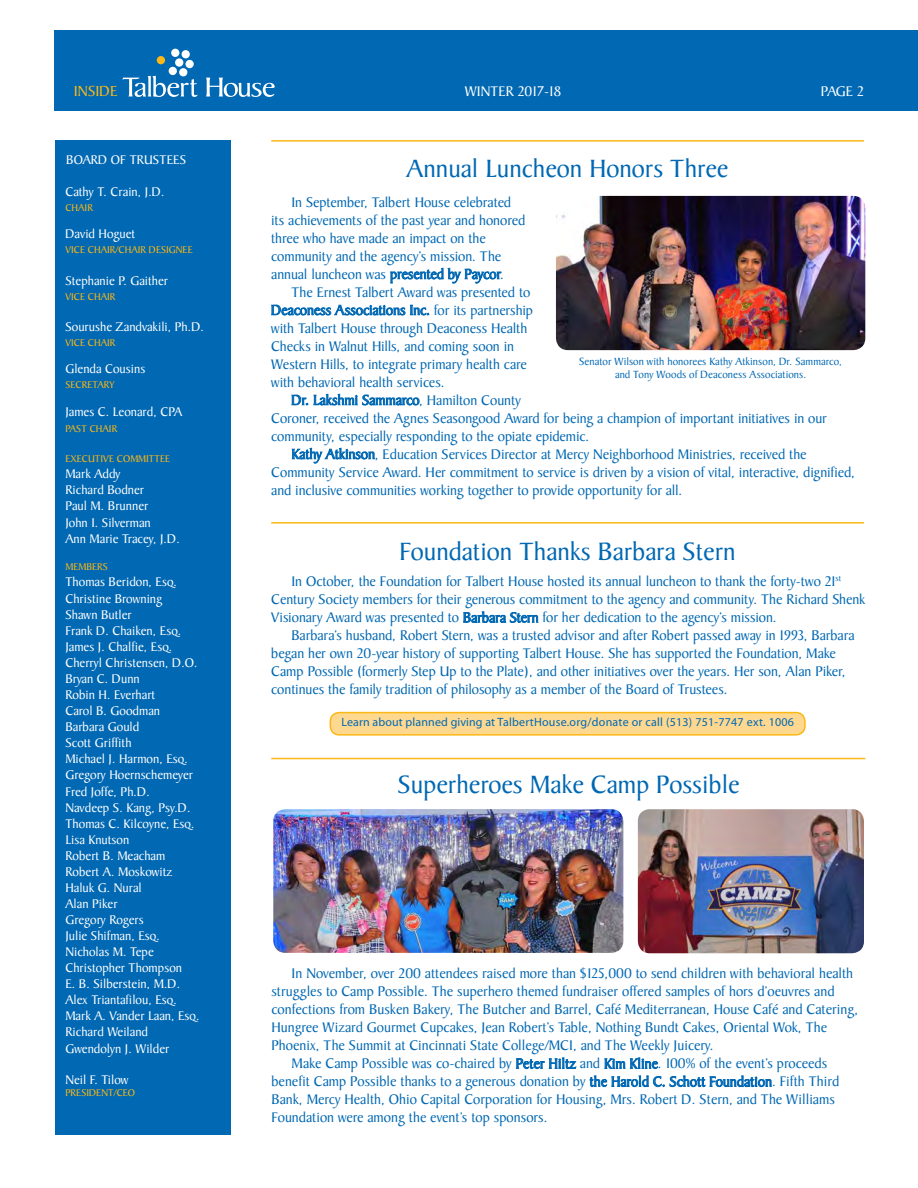
<style>
.page{position:relative;width:918px;height:1188px;background:#fff}
.page>*{position:absolute;margin:0;border:0;box-sizing:border-box;transform-origin:0 0}
.CP_Newsletter_Text{font:27px "Baker Signet";color:#0168b3}
.t1{font:15.6px "Baker Signet";color:#fcb814}
.CP_Newsletter_Text-2{font:15px/18px "Baker Signet";color:#0168b3}
.t2{font:15px "Baker Signet";color:#fff}
.t3{font:13.5px "Baker Signet";color:#fff}
.t4{font:12px "Myriad Pro";letter-spacing:.02em;color:#0168b3}
.CP_Newsletter_Text-3{font:11.25px "Baker Signet";letter-spacing:.005em;color:#0168b3}
.t5{font:10.5px "Baker Signet";color:#fcb814}
</style>
<div class="page">
<div style="left:54px;top:30px;width:864px;height:80px;background:#0168b3"></div>
<svg style="left:122px;top:76px;width:75px;height:21px"></svg>
<svg style="left:206px;top:78px;width:69px;height:19px"></svg>
<div style="left:157px;top:56px;width:8px;height:8px;background:#fcb814;border-radius:50%"></div>
<div style="left:169px;top:67px;width:8px;height:8px;background:#fff;border-radius:50%"></div>
<div style="left:175px;top:58px;width:8px;height:9px;background:#fff;border-radius:50%"></div>
<div style="left:171px;top:49px;width:8px;height:8px;background:#fff;border-radius:50%"></div>
<div style="left:179px;top:68px;width:8px;height:8px;background:#fff;border-radius:50%"></div>
<div style="left:182px;top:50px;width:8px;height:8px;background:#fff;border-radius:50%"></div>
<div style="left:186px;top:60px;width:8px;height:8px;background:#fff;border-radius:50%"></div>
<svg style="left:390px;top:268px;width:112px;height:16px"></svg>
<svg style="left:271px;top:305px;width:159px;height:11px"></svg>
<svg style="left:291px;top:394px;width:129px;height:12px"></svg>
<svg style="left:291px;top:448px;width:84px;height:16px"></svg>
<div style="left:56px;top:140px;width:175px;height:994px;background:#0168b3"></div>
<hr style="left:271px;top:140px;width:593px;height:2px;background:#fcb814">
<hr style="left:271px;top:522px;width:593px;height:2px;background:#fcb814">
<svg style="left:516px;top:1057px;width:60px;height:12px"></svg>
<svg style="left:604px;top:1057px;width:54px;height:12px"></svg>
<svg style="left:590px;top:1075px;width:182px;height:12px"></svg>
<img style="left:638px;top:809px;width:226px;height:144px">
<img style="left:273px;top:809px;width:350px;height:144px">
<img style="left:556px;top:196px;width:309px;height:154px">
<hr style="left:271px;top:758px;width:594px;height:1px;background:#fcb814">
<div style="left:330px;top:713px;width:475px;height:22px;background:#fed88f;border-radius:9px"></div>
<div style="left:330px;top:712px;width:476px;height:24px;border:2px solid #fcb814;border-radius:9px"></div>
<svg style="left:463px;top:611px;width:76px;height:12px"></svg>
<p class="t1" style="left:74px;top:83px;width:45px">INSIDE</p>
<p class="t2" style="left:465px;top:83px;width:98px">WINTER 2017-18</p>
<p class="t2" style="left:821px;top:83px;width:45px">PAGE 2</p>
<p class="t3" style="left:66px;top:153px;width:121px">BOARD OF TRUSTEES</p>
<p class="t3" style="left:65px;top:184px;width:101px">Cathy T. Crain, J.D.</p>
<p class="t5" style="left:65px;top:202px;width:29px">CHAIR</p>
<p class="t3" style="left:65px;top:227px;width:71px">David Hoguet</p>
<p class="t5" style="left:65px;top:244px;width:129px">VICE CHAIR/CHAIR DESIGNEE</p>
<p class="t3" style="left:65px;top:273px;width:104px">Stephanie P. Gaither</p>
<p class="t5" style="left:65px;top:291px;width:52px">VICE CHAIR</p>
<p class="t3" style="left:65px;top:319px;width:140px">Sourushe Zandvakili, Ph.D.</p>
<p class="t5" style="left:65px;top:337px;width:52px">VICE CHAIR</p>
<p class="t3" style="left:65px;top:362px;width:81px">Glenda Cousins</p>
<p class="t5" style="left:65px;top:379px;width:51px">SECRETARY</p>
<p class="t3" style="left:65px;top:404px;width:118px">James C. Leonard, CPA</p>
<p class="t5" style="left:65px;top:423px;width:53px">PAST CHAIR</p>
<p class="t5" style="left:65px;top:453px;width:106px">EXECUTIVE COMMITTEE</p>
<p class="t3" style="left:65px;top:467px;width:57px">Mark Addy</p>
<p class="t3" style="left:65px;top:483px;width:80px">Richard Bodner</p>
<p class="t3" style="left:65px;top:499px;width:84px">Paul M. Brunner</p>
<p class="t3" style="left:65px;top:515px;width:87px">John I. Silverman</p>
<p class="t3" style="left:65px;top:531px;width:116px">Ann Marie Tracey, J.D.</p>
<p class="t5" style="left:65px;top:561px;width:44px">MEMBERS</p>
<p class="t3" style="left:65px;top:575px;width:113px">Thomas Beridon, Esq.</p>
<p class="t3" style="left:65px;top:591px;width:99px">Christine Browning</p>
<p class="t3" style="left:65px;top:607px;width:68px">Shawn Butler</p>
<p class="t3" style="left:65px;top:623px;width:117px">Frank D. Chaiken, Esq.</p>
<p class="t3" style="left:65px;top:639px;width:108px">James J. Chalfie, Esq.</p>
<p class="t3" style="left:65px;top:655px;width:134px">Cherryl Christensen, D.O.</p>
<p class="t3" style="left:65px;top:671px;width:76px">Bryan C. Dunn</p>
<p class="t3" style="left:65px;top:687px;width:91px">Robin H. Everhart</p>
<p class="t3" style="left:65px;top:703px;width:96px">Carol B. Goodman</p>
<p class="t3" style="left:65px;top:720px;width:75px">Barbara Gould</p>
<p class="t3" style="left:65px;top:736px;width:68px">Scott Griffith</p>
<p class="t3" style="left:65px;top:752px;width:124px">Michael J. Harmon, Esq.</p>
<p class="t3" style="left:65px;top:768px;width:129px">Gregory Hoernschemeyer</p>
<p class="t3" style="left:65px;top:784px;width:86px">Fred Joffe, Ph.D.</p>
<p class="t3" style="left:65px;top:800px;width:127px">Navdeep S. Kang, Psy.D.</p>
<p class="t3" style="left:65px;top:816px;width:131px">Thomas C. Kilcoyne, Esq.</p>
<p class="t3" style="left:65px;top:832px;width:65px">Lisa Knutson</p>
<p class="t3" style="left:65px;top:848px;width:101px">Robert B. Meacham</p>
<p class="t3" style="left:65px;top:864px;width:109px">Robert A. Moskowitz</p>
<p class="t3" style="left:65px;top:880px;width:78px">Haluk G. Nural</p>
<p class="t3" style="left:65px;top:896px;width:54px">Alan Piker</p>
<p class="t3" style="left:65px;top:912px;width:80px">Gregory Rogers</p>
<p class="t3" style="left:65px;top:928px;width:96px">Julie Shifman, Esq.</p>
<p class="t3" style="left:65px;top:945px;width:90px">Nicholas M. Tepe</p>
<p class="t3" style="left:65px;top:961px;width:118px">Christopher Thompson</p>
<p class="t3" style="left:65px;top:977px;width:116px">E. B. Silberstein, M.D.</p>
<p class="t3" style="left:65px;top:993px;width:113px">Alex Triantafilou, Esq.</p>
<p class="t3" style="left:65px;top:1009px;width:136px">Mark A. Vander Laan, Esq.</p>
<p class="t3" style="left:65px;top:1025px;width:84px">Richard Weiland</p>
<p class="t3" style="left:65px;top:1041px;width:105px">Gwendolyn J. Wilder</p>
<p class="t3" style="left:65px;top:1072px;width:65px">Neil F. Tilow</p>
<p class="t5" style="left:65px;top:1087px;width:71px">PRESIDENT/CEO</p>
<p class="CP_Newsletter_Text" style="left:407px;top:154px;width:323px">Annual Luncheon Honors Three</p>
<p class="CP_Newsletter_Text-2" style="left:271px;top:194px;width:256px;text-indent:20px">In September, Talbert House celebrated its achievements of the past year and honored three who have made an impact on the community and the agency’s mission. The annual luncheon was presented by Paycor.</p>
<p class="CP_Newsletter_Text-2" style="left:271px;top:284px;width:263px;text-indent:20px">The Ernest Talbert Award was presented to Deaconess Associations Inc. for its partnership with Talbert House through Deaconess Health Checks in Walnut Hills, and coming soon in Western Hills, to integrate primary health care with behavioral health services.</p>
<p class="CP_Newsletter_Text-2" style="left:271px;top:392px;width:557px;text-indent:20px">Dr. Lakshmi Sammarco, Hamilton County<br>Coroner, received the Agnes Seasongood Award for being a champion of important initiatives in our community, especially responding to the opiate epidemic.</p>
<p class="CP_Newsletter_Text-2" style="left:271px;top:446px;width:585px;text-indent:20px">Kathy Atkinson, Education Services Director at Mercy Neighborhood Ministries, received the<br>Community Service Award. Her commitment to service is driven by a vision of vital, interactive, dignified, and inclusive communities working together to provide opportunity for all.</p>
<p class="CP_Newsletter_Text-3" style="left:579px;top:355px;width:264px">Senator Wilson with honorees Kathy Atkinson, Dr. Sammarco,</p>
<p class="CP_Newsletter_Text-3" style="left:615px;top:368px;width:193px">and Tony Woods of Deaconess Associations.</p>
<p class="CP_Newsletter_Text" style="left:399px;top:537px;width:338px">Foundation Thanks Barbara Stern</p>
<p class="CP_Newsletter_Text-2" style="left:271px;top:573px;width:596px;text-indent:20px">In October, the Foundation for Talbert House hosted its annual luncheon to thank the forty-two 21<sup>st<br></sup>Century Society members for their generous commitment to the agency and community. The Richard Shenk<br>Visionary Award was presented to Barbara Stern for her dedication to the agency’s mission.</p>
<p class="CP_Newsletter_Text-2" style="left:271px;top:627px;width:585px;text-indent:20px">Barbara’s husband, Robert Stern, was a trusted advisor and after Robert passed away in 1993, Barbara began her own 20-year history of supporting Talbert House. She has supported the Foundation, Make Camp Possible (formerly Step Up to the Plate), and other initiatives over the years. Her son, Alan Piker, continues the family tradition of philosophy as a member of the Board of Trustees.</p>
<p class="t4" style="left:341px;top:715px;width:454px">Learn about planned giving at TalbertHouse.org/donate or call (513) 751-7747 ext. 1006</p>
<p class="CP_Newsletter_Text" style="left:398px;top:770px;width:343px">Superheroes Make Camp Possible</p>
<p class="CP_Newsletter_Text-2" style="left:271px;top:965px;width:588px;text-indent:20px">In November, over 200 attendees raised more than $125,000 to send children with behavioral health struggles to Camp Possible. The superhero themed fundraiser offered samples of hors d’oeuvres and confections from Busken Bakery, The Butcher and Barrel, Café Mediterranean, House Café and Catering, Hungree Wizard Gourmet Cupcakes, Jean Robert’s Table, Nothing Bundt Cakes, Oriental Wok, The Phoenix, The Summit at Cincinnati State College/MCI, and The Weekly Juicery.</p>
<p class="CP_Newsletter_Text-2" style="left:271px;top:1055px;width:569px;text-indent:20px">Make Camp Possible was co-chaired by Peter Hiltz and Kim Kline. 100% of the event’s proceeds benefit Camp Possible thanks to a generous donation by the Harold C. Schott Foundation. Fifth Third Bank, Mercy Health, Ohio Capital Corporation for Housing, Mrs. Robert D. Stern, and The Williams Foundation were among the event’s top sponsors.</p>
</div>
